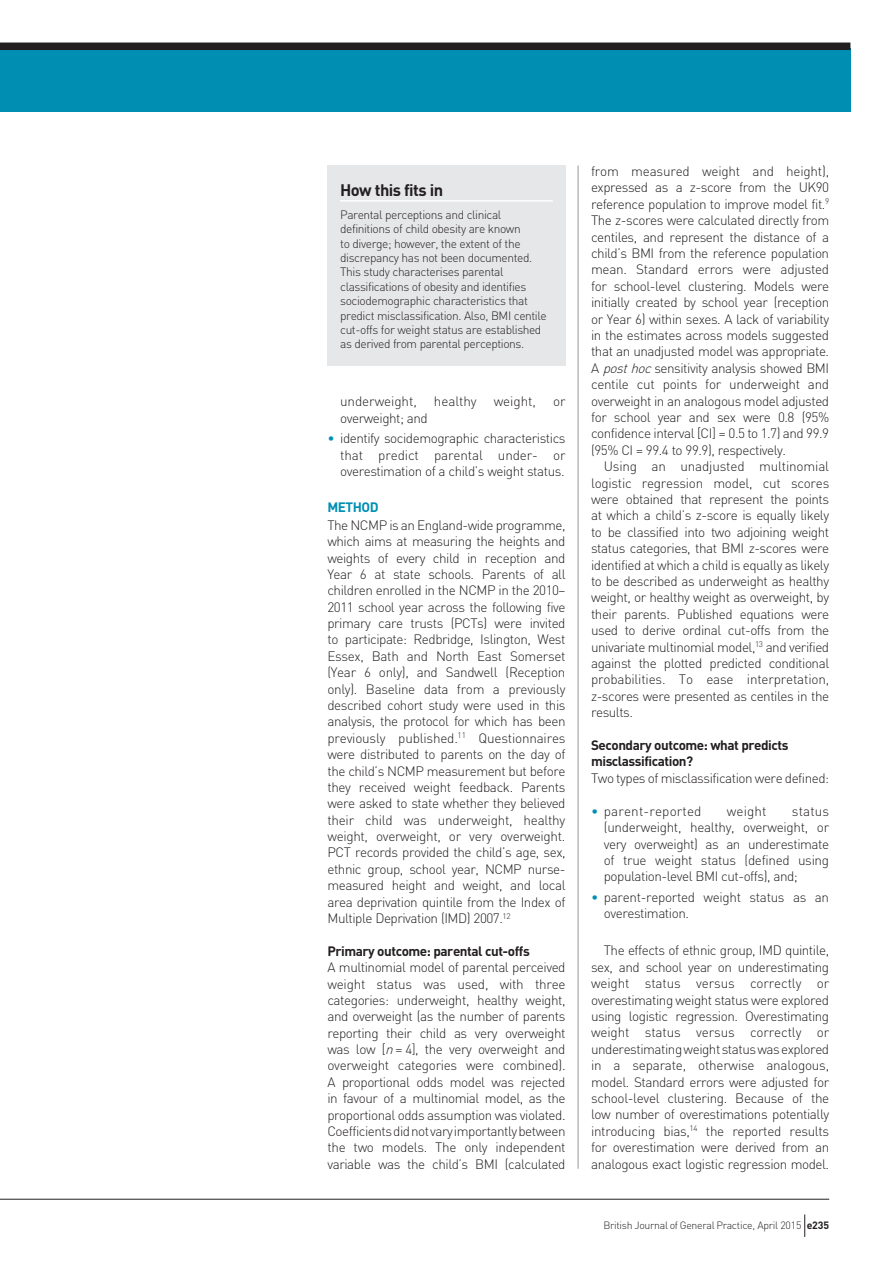
<style>
.page{position:relative;width:893px;height:1263px;background:#fff}
.page>*{position:absolute;margin:0;border:0;box-sizing:border-box;transform-origin:0 0}
.t1{font:700 16.5px "DIN";letter-spacing:-.035em;color:#231f20}
.t2{font:300 13.5px/16.4px "DIN";letter-spacing:-.035em;color:#231f20;text-align:justify}
.t3{font:700 13.5px/16.4px "DIN";letter-spacing:-.035em;color:#231f20}
.t4{font:300 13.5px "DIN";letter-spacing:-.005em;color:#231f20}
.t5{font:300 13.5px "DIN";letter-spacing:.01em;color:#231f20}
.t6{font:700 13.5px "DIN";letter-spacing:-.035em;color:#008fb3}
.t7{font:300 12px/14.4px "DIN";letter-spacing:-.035em;color:#231f20}
.t8{font:300 10.5px "DIN";letter-spacing:-.025em;color:#231f20}
.s1{color:#008fb3}
.s2{font-style:italic}
.s3{font-weight:700}
</style>
<div class="page">
<hr style="left:578px;top:166px;width:1px;height:1003px;background:#939598">
<div style="left:327px;top:165px;width:239px;height:201px;background:#e6e7e9"></div>
<hr style="left:340px;top:200px;width:213px;height:2px;background:#fff">
<hr style="left:0;top:1199px;width:829px;height:1px;background:#231f20">
<svg style="left:804px;top:1214px;width:1px;height:23px"></svg>
<div style="left:0;top:48px;width:850px;height:63px;background:#008fb3"></div>
<div style="left:0;top:43px;width:850px;height:7px;background:#231f20"></div>
<p class="t1" style="left:340px;top:179px;width:105px">How this fits in</p>
<p class="t7" style="left:340px;top:207px;width:208px">Parental perceptions and clinical definitions of child obesity are known<br>to diverge; however, the extent of the discrepancy has not been documented.<br>This study characterises parental classifications of obesity and identifies sociodemographic characteristics that predict misclassification. Also, BMI centile cut-offs for weight status are established as derived from parental perceptions.</p>
<p class="t4" style="left:340px;top:393px;width:78px">underweight,</p>
<p class="t4" style="left:434px;top:393px;width:44px">healthy</p>
<p class="t2" style="left:494px;top:393px;width:44px">weight,</p>
<p class="t2" style="left:553px;top:393px;width:14px">or</p>
<p class="t2" style="left:340px;top:410px;width:89px">overweight; and</p>
<p class="t2" style="left:340px;top:430px;width:227px;text-indent:-13px"><span class="s1">•</span> identify socidemographic characteristics that predict parental under- or overestimation of a child’s weight status.</p>
<p class="t6" style="left:327px;top:498px;width:53px">METHOD</p>
<p class="t2" style="left:327px;top:517px;width:240px">The NCMP is an England-wide programme, which aims at measuring the heights and weights of every child in reception and Year 6 at state schools. Parents of all children enrolled in the NCMP in the 2010– 2011 school year across the following five primary care trusts (PCTs) were invited to participate: Redbridge, Islington, West Essex, Bath and North East Somerset (Year 6 only), and Sandwell (Reception only). Baseline data from a previously described cohort study were used in this analysis, the protocol for which has been previously published.<sup>11</sup> Questionnaires were distributed to parents on the day of the child’s NCMP measurement but before they received weight feedback. Parents were asked to state whether they believed their child was underweight, healthy weight, overweight, or very overweight.<br>PCT records provided the child’s age, sex, ethnic group, school year, NCMP nurse&shy;measured height and weight, and local area deprivation quintile from the Index of Multiple Deprivation (IMD) 2007.<sup>12</sup></p>
<p class="t3" style="left:327px;top:942px;width:204px">Primary outcome: parental cut-offs</p>
<p class="t2" style="left:327px;top:959px;width:240px">A multinomial model of parental perceived weight status was used, with three categories: underweight, healthy weight, and overweight (as the number of parents reporting their child as very overweight was low [<span class="s2">n</span>= 4], the very overweight and overweight categories were combined).<br>A proportional odds model was rejected in favour of a multinomial model, as the proportional odds assumption was violated.<br>Coefficients did not vary importantly between the two models. The only independent variable was the child’s BMI (calculated</p>
<p class="t2" style="left:591px;top:163px;width:240px">from measured weight and height), expressed as a z-score from the UK90 reference population to improve model fit.<sup>9<br></sup>The z-scores were calculated directly from centiles, and represent the distance of a child’s BMI from the reference population mean. Standard errors were adjusted for school-level clustering. Models were initially created by school year (reception or Year 6) within sexes. A lack of variability in the estimates across models suggested that an unadjusted model was appropriate.<br>A <span class="s2">posthoc</span>sensitivity analysis showed BMI centile cut points for underweight and overweight in an analogous model adjusted for school year and sex were 0.8 (95% confidence interval [CI] = 0.5 to 1.7) and 99.9 (95% CI = 99.4 to 99.9), respectively.</p>
<p class="t2" style="left:591px;top:458px;width:240px;text-indent:13px">Using an unadjusted multinomial logistic regression model, cut scores were obtained that represent the points at which a child’s z-score is equally likely to be classified into two adjoining weight status categories, that BMI z-scores were identified at which a child is equally as likely to be described as underweight as healthy weight, or healthy weight as overweight, by their parents. Published equations were used to derive ordinal cut-offs from the univariate multinomial model,<sup>13</sup> and verified against the plotted predicted conditional probabilities. To ease interpretation, z-scores were presented as centiles in the results.</p>
<p class="t3" style="left:591px;top:736px;width:199px">Secondary outcome: what predicts misclassification?</p>
<p class="t2" style="left:591px;top:770px;width:240px">Two types of misclassification were defined:</p>
<p class="t5" style="left:591px;top:802px;width:112px"><span class="s1">•</span> parent-reported</p>
<p class="t2" style="left:727px;top:802px;width:41px">weight</p>
<p class="t2" style="left:604px;top:802px;width:227px;text-indent:188px">status (underweight, healthy, overweight, or very overweight) as an underestimate of true weight status (defined using population-level BMI cut-offs), and;</p>
<p class="t2" style="left:604px;top:889px;width:227px;text-indent:-13px"><span class="s1">•</span> parent-reported weight status as an overestimation.</p>
<p class="t2" style="left:591px;top:942px;width:240px;text-indent:13px">The effects of ethnic group, IMD quintile, sex, and school year on underestimating weight status versus correctly or overestimating weight status were explored using logistic regression. Overestimating weight status versus correctly or underestimating weight status was explored in a separate, otherwise analogous, model. Standard errors were adjusted for school-level clustering. Because of the low number of overestimations potentially introducing bias,<sup>14</sup> the reported results for overestimation were derived from an analogous exact logistic regression model.</p>
<p class="t8" style="left:603px;top:1219px;width:227px">British Journal of General Practice, April 2015 <span class="s3">e235</span></p>
</div>
